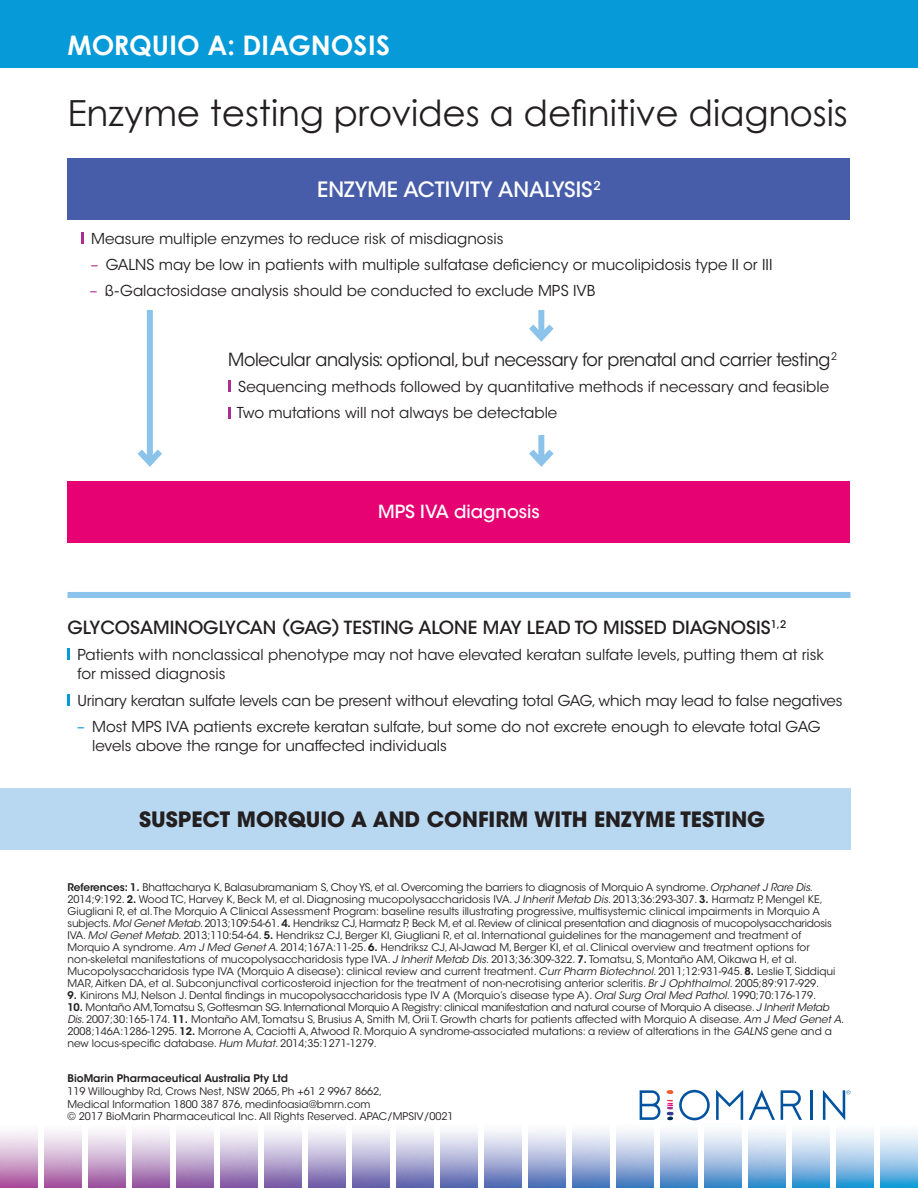
<style>
.page{position:relative;width:918px;height:1188px;background:#fff}
.page>*{position:absolute;margin:0;border:0;box-sizing:border-box;transform-origin:0 0}
.t1{font:36px "Century Gothic";letter-spacing:-.005em;color:#231f20}
.t2{font:700 27px "Century Gothic";color:#fff}
.t3{font:700 21px "ITC Avant Garde Std";color:#231f20}
.t4{font:500 21px "ITC Avant Garde Std";color:#fff}
.t5{font:18px "ITC Avant Garde Std";letter-spacing:-.02em;color:#231f20}
.t6{font:500 18px "ITC Avant Garde Std";color:#231f20}
.t7{font:500 18px "ITC Avant Garde Std";color:#fff}
.t8{font:15px/19.5px "ITC Avant Garde Std";color:#231f20}
.t9{font:10.5px/12px "ITC Avant Garde Std";color:#231f20}
.t10{font:600 10.5px "ITC Avant Garde Std";color:#231f20}
.s1{color:#ab2e92}
.s2{color:#069ad9}
.s3{font-weight:600}
.s4{font-style:italic}
</style>
<div class="page">
<img style="left:0;top:1118px;width:918px;height:70px">
<div style="left:126px;top:1104px;width:6px;height:84px;background:#fff"></div>
<div style="left:170px;top:1104px;width:6px;height:84px;background:#fff"></div>
<div style="left:214px;top:1104px;width:6px;height:84px;background:#fff"></div>
<div style="left:258px;top:1104px;width:6px;height:84px;background:#fff"></div>
<div style="left:302px;top:1104px;width:6px;height:84px;background:#fff"></div>
<div style="left:346px;top:1104px;width:6px;height:84px;background:#fff"></div>
<div style="left:390px;top:1104px;width:6px;height:84px;background:#fff"></div>
<div style="left:434px;top:1104px;width:6px;height:84px;background:#fff"></div>
<div style="left:478px;top:1104px;width:6px;height:84px;background:#fff"></div>
<div style="left:566px;top:1104px;width:6px;height:84px;background:#fff"></div>
<div style="left:610px;top:1104px;width:6px;height:84px;background:#fff"></div>
<div style="left:654px;top:1104px;width:6px;height:84px;background:#fff"></div>
<div style="left:698px;top:1104px;width:6px;height:84px;background:#fff"></div>
<div style="left:742px;top:1104px;width:6px;height:84px;background:#fff"></div>
<div style="left:786px;top:1104px;width:6px;height:84px;background:#fff"></div>
<div style="left:522px;top:1104px;width:6px;height:84px;background:#fff"></div>
<div style="left:830px;top:1104px;width:6px;height:84px;background:#fff"></div>
<div style="left:874px;top:1104px;width:6px;height:84px;background:#fff"></div>
<div style="left:38px;top:1104px;width:6px;height:84px;background:#fff"></div>
<div style="left:82px;top:1104px;width:6px;height:84px;background:#fff"></div>
<svg style="left:749px;top:1090px;width:26px;height:30px"></svg>
<hr style="left:810px;top:1090px;width:2px;height:30px;background:#0153a0">
<svg style="left:716px;top:1090px;width:27px;height:30px"></svg>
<svg style="left:781px;top:1090px;width:21px;height:30px"></svg>
<svg style="left:640px;top:1090px;width:20px;height:30px"></svg>
<svg style="left:679px;top:1090px;width:31px;height:30px"></svg>
<img style="left:667px;top:1090px;width:7px;height:30px">
<svg style="left:823px;top:1090px;width:27px;height:31px"></svg>
<svg style="left:228px;top:381px;width:3px;height:11px"></svg>
<svg style="left:228px;top:407px;width:3px;height:11px"></svg>
<div style="left:68px;top:481px;width:782px;height:62px;background:#e60272"></div>
<div style="left:538px;top:435px;width:6px;height:27px;background:#8bc3ea"></div>
<svg style="left:529px;top:443px;width:25px;height:24px"></svg>
<div style="left:0;top:0;width:918px;height:68px;background:#069ad9"></div>
<svg style="left:81px;top:233px;width:3px;height:11px"></svg>
<div style="left:0;top:788px;width:850px;height:62px;background:#b8d8f1"></div>
<div style="left:68px;top:158px;width:782px;height:62px;background:#475da9"></div>
<svg style="left:68px;top:648px;width:2px;height:12px"></svg>
<svg style="left:68px;top:694px;width:2px;height:12px"></svg>
<div style="left:68px;top:592px;width:782px;height:6px;background:#8bc3ea"></div>
<div style="left:147px;top:310px;width:6px;height:152px;background:#8bc3ea"></div>
<svg style="left:137px;top:443px;width:25px;height:24px"></svg>
<div style="left:538px;top:310px;width:6px;height:27px;background:#8bc3ea"></div>
<svg style="left:529px;top:318px;width:25px;height:24px"></svg>
<h2 class="t2" style="left:68px;top:24px;width:324px">MORQUIO A: DIAGNOSIS</h2>
<h1 class="t1" style="left:68px;top:88px;width:782px">Enzyme testing provides a definitive diagnosis</h1>
<h3 class="t4" style="left:317px;top:176px;width:285px">ENZYME ACTIVITY ANALYSIS<sup>2</sup></h3>
<h3 class="t8" style="left:91px;top:229px;width:414px">Measure multiple enzymes to reduce risk of misdiagnosis</h3>
<h3 class="t8" style="left:91px;top:255px;width:683px"><span class="s1">–</span> GALNS may be low in patients with multiple sulfatase deficiency or mucolipidosis type II or III</h3>
<h3 class="t8" style="left:90px;top:281px;width:507px"><span class="s1">–</span> ß-Galactosidase analysis should be conducted to exclude MPS IVB</h3>
<h3 class="t5" style="left:228px;top:348px;width:610px">Molecular analysis: optional, but necessary for prenatal and carrier testing <sup>2</sup></h3>
<h3 class="t8" style="left:237px;top:374px;width:594px;line-height:26.2px">Sequencing methods followed by quantitative methods if necessary and feasible<br>Two mutations will not always be detectable</h3>
<h3 class="t7" style="left:378px;top:501px;width:163px">MPS IVA diagnosis</h3>
<h3 class="t6" style="left:68px;top:616px;width:720px">GLYCOSAMINOGLYCAN (GAG) TESTING ALONE MAY LEAD TO MISSED DIAGNOSIS<sup>1,2</sup></h3>
<h3 class="t8" style="left:78px;top:645px;width:748px">Patients with nonclassical phenotype may not have elevated keratan sulfate levels, putting them at risk for missed diagnosis</h3>
<h3 class="t8" style="left:77px;top:691px;width:767px">Urinary keratan sulfate levels can be present without elevating total GAG, which may lead to false negatives</h3>
<h3 class="t8" style="left:92px;top:717px;width:730px;text-indent:-15px"><span class="s2">–</span> Most MPS IVA patients excrete keratan sulfate, but some do not excrete enough to elevate total GAG levels above the range for unaffected individuals</h3>
<h3 class="t3" style="left:139px;top:805px;width:627px">SUSPECT MORQUIO A AND CONFIRM WITH ENZYME TESTING</h3>
<p class="t9" style="left:68px;top:881px;width:770px"><span class="s3">References: 1.</span> Bhattacharya K, Balasubramaniam S, Choy YS, et al. Overcoming the barriers to diagnosis of Morquio A syndrome. <span class="s4">Orphanet J Rare Dis</span>.<br>2014;9:192. <span class="s3">2.</span> Wood TC, Harvey K, Beck M, et al. Diagnosing mucopolysaccharidosis IVA. <span class="s4">J Inherit Metab Dis</span>. 2013;36:293-307. <span class="s3">3.</span> Harmatz P, Mengel KE, Giugliani R, et al. The Morquio A Clinical Assessment Program: baseline results illustrating progressive, multisystemic clinical impairments in Morquio A subjects. <span class="s4">Mol Genet Metab</span>. 2013;109:54-61. <span class="s3">4.</span> Hendriksz CJ, Harmatz P, Beck M, et al. Review of clinical presentation and diagnosis of mucopolysaccharidosis IVA. <span class="s4">Mol Genet Metab</span>. 2013;110:54-64. <span class="s3">5.</span> Hendriksz CJ, Berger KI, Giugliani R, et al. International guidelines for the management and treatment of Morquio A syndrome. <span class="s4">Am J Med Genet A</span>. 2014;167A:11-25. <span class="s3">6.</span> Hendriksz CJ, Al-Jawad M, Berger KI, et al. Clinical overview and treatment options for non-skeletal manifestations of mucopolysaccharidosis type IVA. <span class="s4">J Inherit Metab Dis</span>. 2013;36:309-322. <span class="s3">7.</span> Tomatsu, S, Montaño AM, Oikawa H, et al.<br>Mucopolysaccharidosis type IVA (Morquio A disease): clinical review and current treatment. <span class="s4">Curr Pharm Biotechnol</span>. 2011;12:931-945. <span class="s3">8.</span> Leslie T, Siddiqui MAR, Aitken DA, et al. Subconjunctival corticosteroid injection for the treatment of non-necrotising anterior scleritis. <span class="s4">Br J Ophthalmol</span>. 2005;89:917-929.</p>
<p class="t9" style="left:68px;top:989px;width:750px"><span class="s3">9.</span> Kinirons MJ, Nelson J. Dental findings in mucopolysaccharidosis type IV A (Morquio’s disease type A). <span class="s4">Oral Surg Oral Med Pathol</span>. 1990;70:176-179.</p>
<p class="t9" style="left:68px;top:1001px;width:778px"><span class="s3">10.</span> Montaño AM,Tomatsu S, Gottesman SG. International Morquio A Registry: clinical manifestation and natural course of Morquio A disease. <span class="s4">J Inherit Metab Dis</span>. 2007;30:165-174. <span class="s3">11.</span> Montaño AM, Tomatsu S, Brusius A, Smith M, Orii T. Growth charts for patients affected with Morquio A disease. <span class="s4">Am J Med Genet A</span>.<br>2008;146A:1286-1295. <span class="s3">12.</span> Morrone A, Caciotti A, Atwood R. Morquio A syndrome-associated mutations: a review of alterations in the <span class="s4">GALNS</span> gene and a new locus-specific database. <span class="s4">Hum Mutat</span>. 2014;35:1271-1279.</p>
<p class="t10" style="left:68px;top:1072px;width:222px">BioMarin Pharmaceutical Australia Pty Ltd</p>
<p class="t9" style="left:68px;top:1085px;width:388px;line-height:12.6px">119 Willoughby Rd, Crows Nest, NSW 2065, Ph +61 2 9967 8662,<br>Medical Information 1800 387 876, medinfoasia@bmrn.com<br>© 2017 BioMarin Pharmaceutical Inc. All Rights Reserved. APAC/MPSIV/0021</p>
</div>
